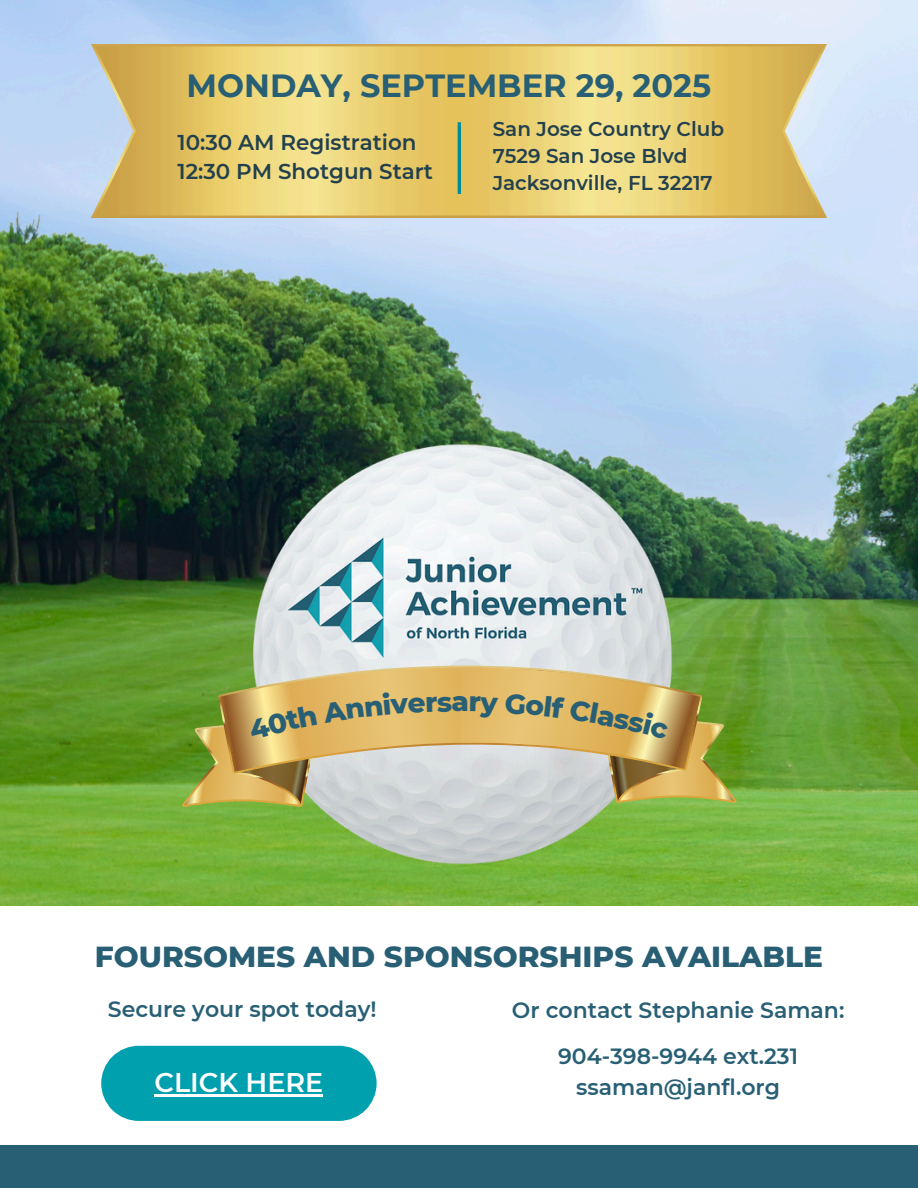
<style>
.page{position:relative;width:918px;height:1188px;background:#fff}
.page>*{position:absolute;margin:0;border:0;box-sizing:border-box;transform-origin:0 0}
.t1{font:700 31.95px "Montserrat";color:#285f74}
.t2{font:800 29.55px "Montserrat";color:#285f74}
.t3{font:800 27.9px "Montserrat";color:#285f74}
.t4{font:600 27px "Montserrat";color:#fff}
.t5{font:600 22.05px "Montserrat";color:#285f74}
.t6{font:600 21.45px/29.2px "Montserrat";color:#22404d}
.t7{font:600 19.95px/27px "Montserrat";color:#22404d}
</style>
<div class="page">
<img style="left:0;top:0;width:918px;height:906px">
<svg style="left:101px;top:1046px;width:276px;height:75px;background:#12a6b4"></svg>
<hr style="left:154px;top:1094px;width:169px;height:2px;background:#fff">
<div style="left:0;top:1145px;width:918px;height:43px;background:#285f74"></div>
<img style="left:254px;top:431px;width:422px;height:450px">
<svg style="left:220px;top:657px;width:480px;height:115px;background:#d1cb9f"></svg>
<img style="left:92px;top:45px;width:734px;height:172px">
<hr style="left:458px;top:122px;width:3px;height:72px;background:#008b9c">
<svg style="left:182px;top:692px;width:270px;height:115px;background:#c8b77a"></svg>
<svg style="left:461px;top:667px;width:275px;height:136px;background:#c8b779"></svg>
<h1 class="t1" style="left:187px;top:66px;width:526px">MONDAY, SEPTEMBER 29, 2025</h1>
<p class="t7" style="left:493px;top:116px;width:233px">San Jose Country Club<br>7529 San Jose Blvd<br>Jacksonville, FL 32217</p>
<p class="t6" style="left:178px;top:128px;width:257px">10:30 AM Registration<br>12:30 PM Shotgun Start</p>
<p class="t3" style="left:452px;top:684px;width:19px">a</p>
<p class="t2" style="left:95px;top:938px;width:730px">FOURSOMES AND SPONSORSHIPS AVAILABLE</p>
<h1 class="t5" style="left:108px;top:996px;width:270px">Secure your spot today!</h1>
<p class="t5" style="left:512px;top:996px;width:334px">Or contact Stephanie Saman:</p>
<p class="t5" style="left:558px;top:1043px;width:242px">904-398-9944 ext.231</p>
<p class="t5" style="left:576px;top:1073px;width:205px">ssaman@janfl.org</p>
<p class="t4" style="left:154px;top:1066px;width:170px">CLICK HERE</p>
</div>
